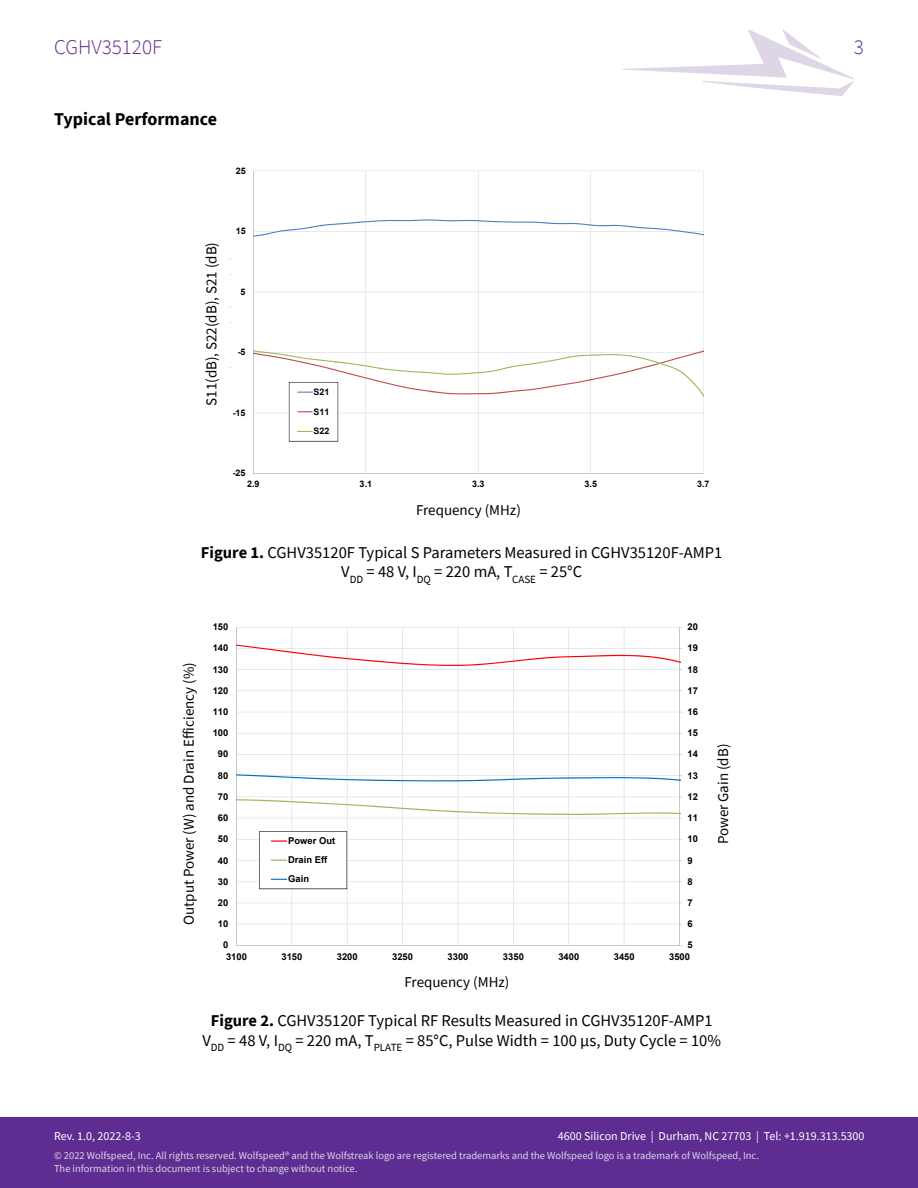
<style>
.page{position:relative;width:918px;height:1188px;background:#fff}
.page>*{position:absolute;margin:0;border:0;box-sizing:border-box;transform-origin:0 0}
.t1{font:300 21px "Source Sans Pro";color:#5e2d91}
.t2{font:700 18px "Source Sans Pro";color:#000}
.t3{font:16.5px/19.8px "Source Sans Pro";color:#000;text-align:center}
.t4{font:15px "Source Sans Pro";color:#000}
.t5{font:12px "Source Sans Pro";color:#fff}
.t6{font:10.5px/12.6px "Source Sans Pro";color:#fff}
.t7{font:700 9.45px/19.2px "Arial";letter-spacing:.005em;color:#000}
.t8{font:700 9px/19.6px "Arial";letter-spacing:.005em;color:#000;text-align:justify}
.s1{font-weight:700}
</style>
<div class="page">
<svg style="left:622px;top:29px;width:232px;height:67px"></svg>
<div style="left:0;top:1118px;width:918px;height:70px;background:#5e2d91"></div>
<svg style="left:253px;top:170px;width:451px;height:304px"></svg>
<svg style="left:236px;top:627px;width:447px;height:319px"></svg>
<p class="t1" style="left:54px;top:34px;width:110px">CGHV35120F</p>
<p class="t1" style="left:854px;top:34px;width:12px">3</p>
<p class="t2" style="left:54px;top:107px;width:165px">Typical Performance</p>
<p class="t8" style="left:236px;top:161px;width:11px">25</p>
<p class="t4" style="left:202px;top:406px;width:165px;rotate:-90deg">S11(dB), S22(dB), S21 (dB)</p>
<p class="t8" style="left:236px;top:221px;width:11px">15</p>
<p class="t8" style="left:241px;top:282px;width:6px">5</p>
<p class="t8" style="left:238px;top:342px;width:9px">-5</p>
<p class="t8" style="left:233px;top:403px;width:14px">-15</p>
<p class="t8" style="left:314px;top:382px;width:17px">S21<br>S11<br>S22</p>
<p class="t8" style="left:233px;top:464px;width:14px">-25</p>
<p class="t8" style="left:247px;top:474px;width:14px">2.9</p>
<p class="t8" style="left:360px;top:474px;width:14px">3.1</p>
<p class="t8" style="left:472px;top:474px;width:14px">3.3</p>
<p class="t8" style="left:585px;top:474px;width:14px">3.5</p>
<p class="t8" style="left:697px;top:474px;width:14px">3.7</p>
<p class="t4" style="left:416px;top:501px;width:106px">Frequency (MHz)</p>
<p class="t3" style="left:201px;top:542px;width:523px"><span class="s1">Figure 1.</span> CGHV35120F Typical S Parameters Measured in CGHV35120F-AMP1<br>V<sub>DD</sub> = 48 V, I<sub>DQ</sub> = 220 mA, T<sub>CASE</sub> = 25°C</p>
<p class="t4" style="left:179px;top:925px;width:264px;rotate:-90deg">Output Power (W) and Drain Efficiency (%)</p>
<p class="t7" style="left:213px;top:617px;width:17px">150</p>
<p class="t7" style="left:688px;top:617px;width:12px">20</p>
<p class="t7" style="left:213px;top:639px;width:17px">140</p>
<p class="t7" style="left:688px;top:639px;width:12px">19</p>
<p class="t7" style="left:213px;top:660px;width:17px">130</p>
<p class="t7" style="left:688px;top:660px;width:12px">18</p>
<p class="t7" style="left:213px;top:681px;width:17px">120</p>
<p class="t7" style="left:688px;top:681px;width:12px">17</p>
<p class="t7" style="left:213px;top:702px;width:17px">110</p>
<p class="t7" style="left:688px;top:702px;width:12px">16</p>
<p class="t7" style="left:213px;top:723px;width:17px">100</p>
<p class="t7" style="left:688px;top:723px;width:12px">15</p>
<p class="t7" style="left:218px;top:745px;width:12px">90</p>
<p class="t7" style="left:688px;top:745px;width:12px">14</p>
<p class="t7" style="left:218px;top:766px;width:12px">80</p>
<p class="t7" style="left:688px;top:766px;width:12px">13</p>
<p class="t7" style="left:218px;top:787px;width:12px">70</p>
<p class="t7" style="left:688px;top:787px;width:12px">12</p>
<p class="t7" style="left:218px;top:808px;width:12px">60</p>
<p class="t7" style="left:688px;top:808px;width:12px">11</p>
<p class="t7" style="left:218px;top:829px;width:12px">50</p>
<p class="t7" style="left:218px;top:851px;width:12px">40</p>
<p class="t7" style="left:218px;top:872px;width:12px">30</p>
<p class="t7" style="left:288px;top:831px;width:49px">Power Out<br>Drain Eff<br>Gain</p>
<p class="t7" style="left:688px;top:829px;width:12px">10</p>
<p class="t7" style="left:688px;top:851px;width:7px">9</p>
<p class="t7" style="left:688px;top:872px;width:7px">8</p>
<p class="t7" style="left:218px;top:893px;width:12px">20</p>
<p class="t7" style="left:688px;top:893px;width:7px">7</p>
<p class="t7" style="left:218px;top:914px;width:12px">10</p>
<p class="t7" style="left:688px;top:914px;width:7px">6</p>
<p class="t7" style="left:223px;top:936px;width:7px">0</p>
<p class="t7" style="left:688px;top:936px;width:7px">5</p>
<p class="t7" style="left:226px;top:947px;width:22px">3100</p>
<p class="t7" style="left:281px;top:947px;width:22px">3150</p>
<p class="t7" style="left:337px;top:947px;width:22px">3200</p>
<p class="t7" style="left:392px;top:947px;width:22px">3250</p>
<p class="t7" style="left:448px;top:947px;width:22px">3300</p>
<p class="t7" style="left:503px;top:947px;width:22px">3350</p>
<p class="t7" style="left:558px;top:947px;width:22px">3400</p>
<p class="t7" style="left:614px;top:947px;width:22px">3450</p>
<p class="t7" style="left:669px;top:947px;width:22px">3500</p>
<p class="t4" style="left:405px;top:972px;width:106px">Frequency (MHz)</p>
<p class="t4" style="left:714px;top:844px;width:102px;rotate:-90deg">Power Gain (dB)</p>
<p class="t3" style="left:202px;top:1010px;width:520px"><span class="s1">Figure 2.</span> CGHV35120F Typical RF Results Measured in CGHV35120F-AMP1<br>V<sub>DD</sub> = 48 V, I<sub>DQ</sub> = 220 mA, T<sub>PLATE</sub> = 85°C, Pulse Width = 100 μs, Duty Cycle = 10%</p>
<p class="t5" style="left:558px;top:1129px;width:308px">4600 Silicon Drive | Durham, NC 27703 | Tel: +1.919.313.5300</p>
<p class="t5" style="left:54px;top:1129px;width:88px">Rev. 1.0, 2022-8-3</p>
<p class="t6" style="left:54px;top:1149px;width:707px">© 2022 Wolfspeed, Inc. All rights reserved. Wolfspeed® and the Wolfstreak logo are registered trademarks and the Wolfspeed logo is a trademark of Wolfspeed, Inc.<br>The information in this document is subject to change without notice.</p>
</div>
